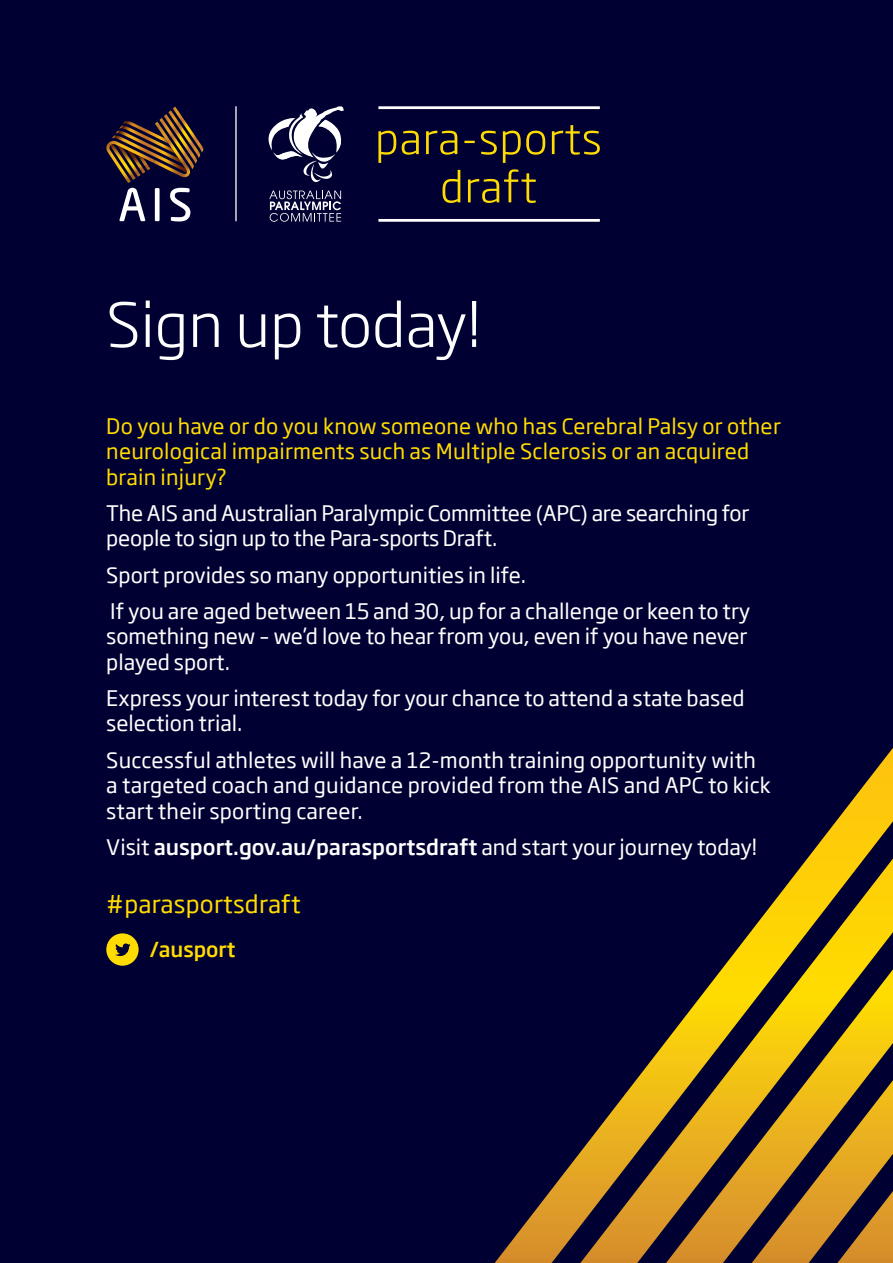
<style>
.page{position:relative;width:893px;height:1263px;background:#000032}
.page>*{position:absolute;margin:0;border:0;box-sizing:border-box;transform-origin:0 0}
.t1{font:300 60px "Soho Gothic Std";color:#fff}
.body{font:24px "Soho Gothic Std";letter-spacing:.01em;color:#ffdc01}
.body-2{font:21px/25.5px "Soho Gothic Std";color:#fff}
.body-3{font:21px/25.5px "Soho Gothic Std";letter-spacing:.01em;color:#ffdc01}
.t2{font:500 20.25px "Soho Gothic Std";color:#ffdc01}
.s1{font-weight:500}
</style>
<div class="page">
<svg style="left:106px;top:933px;width:33px;height:33px"></svg>
<img style="left:106px;top:143px;width:2px;height:10px">
<svg style="left:112px;top:107px;width:91px;height:114px"></svg>
<img style="left:108px;top:141px;width:47px;height:22px">
<svg style="left:269px;top:106px;width:75px;height:116px"></svg>
<hr style="left:235px;top:106px;width:2px;height:115px;background:#fff">
<svg style="left:378px;top:125px;width:222px;height:38px"></svg>
<svg style="left:442px;top:169px;width:94px;height:34px"></svg>
<hr style="left:378px;top:106px;width:222px;height:3px;background:#fff">
<hr style="left:378px;top:219px;width:222px;height:3px;background:#fff">
<svg style="left:495px;top:748px;width:398px;height:515px"></svg>
<p class="t1" style="left:106px;top:287px;width:376px">Sign up today!</p>
<p class="body-3" style="left:106px;top:414px;width:676px">Do you have or do you know someone who has Cerebral Palsy or other neurological impairments such as Multiple Sclerosis or an acquired brain injury?</p>
<p class="body-2" style="left:106px;top:501px;width:645px">The AIS and Australian Paralympic Committee (APC) are searching for people to sign up to the Para-sports Draft.</p>
<p class="body-2" style="left:106px;top:562px;width:421px">Sport provides so many opportunities in life.</p>
<p class="body-2" style="left:106px;top:599px;width:646px">If you are aged between 15 and 30, up for a challenge or keen to try something new – we’d love to hear from you, even if you have never played sport.</p>
<p class="body-2" style="left:106px;top:686px;width:640px">Express your interest today for your chance to attend a state based selection trial.</p>
<p class="body-2" style="left:106px;top:747px;width:666px">Successful athletes will have a 12-month training opportunity with a targeted coach and guidance provided from the AIS and APC to kick start their sporting career.</p>
<p class="body-2" style="left:106px;top:834px;width:652px">Visit <span class="s1">ausport.gov.au/parasportsdraft</span> and start your journey today!</p>
<p class="body" style="left:106px;top:889px;width:196px">#parasportsdraft</p>
<p class="t2" style="left:150px;top:937px;width:87px">/ausport</p>
</div>
